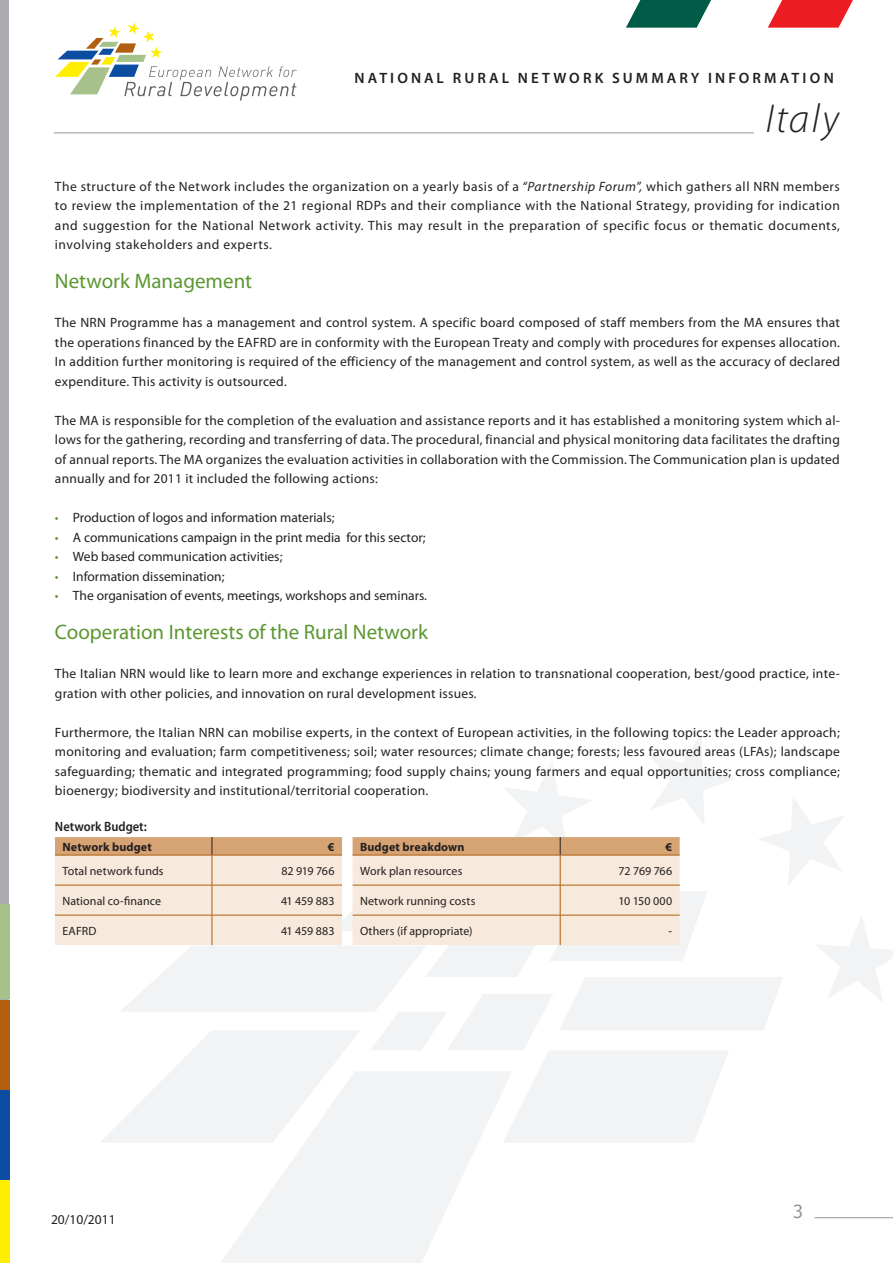
<style>
.page{position:relative;width:893px;height:1263px;background:#fff}
.page>*{position:absolute;margin:0;border:0;box-sizing:border-box;transform-origin:0 0}
.t1{font:italic 300 40.5px "Myriad Pro";letter-spacing:.055em;color:#231f20}
.head{font:21px "Myriad Pro";color:#5c9731}
.t2{font:18px "Tahoma";color:#939598}
.t3{font:600 15px "Myriad Pro";letter-spacing:.205em;color:#231f20}
.body{font:13.5px/19.5px "Myriad Pro";letter-spacing:.02em;color:#231f20;text-align:justify}
.body_bullet{font:13.5px "Myriad Pro";color:#231f20}
.t4{font:600 semi-condensed 13.5px "Myriad Pro";color:#231f20}
.table_body{font:12px "Myriad Pro";letter-spacing:.005em;color:#231f20}
.table_head{font:700 12px "Myriad Pro";letter-spacing:.015em;color:#231f20}
.s1{font-style:italic}
.s2{color:#5c9731}
</style>
<div class="page">
<svg style="left:101px;top:736px;width:792px;height:527px"></svg>
<svg style="left:55px;top:22px;width:242px;height:79px"></svg>
<div style="left:0;top:0;width:9px;height:1263px;background:#abacb0"></div>
<div style="left:0;top:1000px;width:9px;height:90px;background:#b05f0f"></div>
<div style="left:0;top:1090px;width:9px;height:90px;background:#0d4da1"></div>
<div style="left:0;top:1180px;width:9px;height:83px;background:#ffee01"></div>
<div style="left:0;top:904px;width:9px;height:94px;background:#a6c28a"></div>
<hr style="left:814px;top:1217px;width:79px;height:1px;background:#939598">
<svg style="left:626px;top:0;width:227px;height:28px"></svg>
<hr style="left:54px;top:132px;width:700px;height:1px;background:#939598">
<div style="left:55px;top:855px;width:625px;height:90px;background:#f7e9db"></div>
<svg style="left:55px;top:837px;width:625px;height:18px;background:#d5a374"></svg>
<hr style="left:55px;top:855px;width:157px;height:1px;background:#b05f0f">
<hr style="left:212px;top:855px;width:130px;height:1px;background:#b05f0f">
<hr style="left:212px;top:855px;width:1px;height:30px;background:#b05f0f">
<hr style="left:353px;top:855px;width:207px;height:1px;background:#b05f0f">
<hr style="left:560px;top:855px;width:120px;height:1px;background:#b05f0f">
<hr style="left:560px;top:855px;width:1px;height:30px;background:#b05f0f">
<hr style="left:55px;top:885px;width:157px;height:1px;background:#b05f0f">
<hr style="left:212px;top:885px;width:130px;height:1px;background:#b05f0f">
<hr style="left:212px;top:885px;width:1px;height:30px;background:#b05f0f">
<hr style="left:353px;top:885px;width:207px;height:1px;background:#b05f0f">
<hr style="left:560px;top:885px;width:120px;height:1px;background:#b05f0f">
<hr style="left:560px;top:885px;width:1px;height:30px;background:#b05f0f">
<hr style="left:55px;top:915px;width:157px;height:1px;background:#b05f0f">
<hr style="left:212px;top:915px;width:130px;height:1px;background:#b05f0f">
<hr style="left:212px;top:915px;width:1px;height:30px;background:#b05f0f">
<hr style="left:353px;top:915px;width:207px;height:1px;background:#b05f0f">
<hr style="left:560px;top:915px;width:120px;height:1px;background:#b05f0f">
<hr style="left:560px;top:915px;width:1px;height:30px;background:#b05f0f">
<p class="t3" style="left:355px;top:69px;width:481px">NATIONAL RURAL NETWORK SUMMARY INFORMATION</p>
<h1 class="t1" style="left:765px;top:97px;width:75px">Italy</h1>
<p class="body" style="left:55px;top:176px;width:786px">The structure of the Network includes the organization on a yearly basis of a <span class="s1">“Partnership Forum”,</span> which gathers all NRN members to review the implementation of the 21 regional RDPs and their compliance with the National Strategy, providing for indication and suggestion for the National Network activity. This may result in the preparation of specific focus or thematic documents, involving stakeholders and experts.</p>
<p class="head" style="left:55px;top:268px;width:199px">Network Management</p>
<p class="body" style="left:55px;top:313px;width:786px">The NRN Programme has a management and control system. A specific board composed of staff members from the MA ensures that the operations financed by the EAFRD are in conformity with the European Treaty and comply with procedures for expenses allocation.<br>In addition further monitoring is required of the efficiency of the management and control system, as well as the accuracy of declared expenditure. This activity is outsourced.</p>
<p class="body" style="left:55px;top:410px;width:786px">The MA is responsible for the completion of the evaluation and assistance reports and it has established a monitoring system which al&shy;lows for the gathering, recording and transferring of data. The procedural, financial and physical monitoring data facilitates the drafting of annual reports. The MA organizes the evaluation activities in collaboration with the Commission. The Communication plan is updated annually and for 2011 it included the following actions:</p>
<p class="body_bullet" style="left:55px;top:509px;width:281px"><span class="s2">•</span> Production of logos and information materials;</p>
<p class="body_bullet" style="left:55px;top:529px;width:372px"><span class="s2">•</span> A communications campaign in the print media for this sector;</p>
<p class="body_bullet" style="left:55px;top:548px;width:229px"><span class="s2">•</span> Web based communication activities;</p>
<p class="body_bullet" style="left:55px;top:568px;width:171px"><span class="s2">•</span> Information dissemination;</p>
<p class="body_bullet" style="left:55px;top:587px;width:374px"><span class="s2">•</span> The organisation of events, meetings, workshops and seminars.</p>
<p class="head" style="left:55px;top:619px;width:375px">Cooperation Interests of the Rural Network</p>
<p class="body" style="left:55px;top:664px;width:786px">The Italian NRN would like to learn more and exchange experiences in relation to transnational cooperation, best/good practice, inte&shy;gration with other policies, and innovation on rural development issues.</p>
<p class="body" style="left:55px;top:722px;width:786px">Furthermore, the Italian NRN can mobilise experts, in the context of European activities, in the following topics: the Leader approach; monitoring and evaluation; farm competitiveness; soil; water resources; climate change; forests; less favoured areas (LFAs); landscape safeguarding; thematic and integrated programming; food supply chains; young farmers and equal opportunities; cross compliance; bioenergy; biodiversity and institutional/territorial cooperation.</p>
<p class="t4" style="left:55px;top:819px;width:93px">Network Budget:</p>
<p class="table_head" style="left:62px;top:839px;width:91px">Network budget</p>
<p class="table_head" style="left:328px;top:839px;width:8px">€</p>
<p class="table_head" style="left:360px;top:839px;width:106px">Budget breakdown</p>
<p class="table_head" style="left:665px;top:839px;width:8px">€</p>
<p class="table_body" style="left:62px;top:863px;width:103px">Total network funds</p>
<p class="table_body" style="left:281px;top:863px;width:55px">82 919 766</p>
<p class="table_body" style="left:360px;top:863px;width:104px">Work plan resources</p>
<p class="table_body" style="left:618px;top:863px;width:55px">72 769 766</p>
<p class="table_body" style="left:62px;top:893px;width:100px">National co-finance</p>
<p class="table_body" style="left:281px;top:893px;width:55px">41 459 883</p>
<p class="table_body" style="left:360px;top:893px;width:117px">Network running costs</p>
<p class="table_body" style="left:618px;top:893px;width:55px">10 150 000</p>
<p class="table_body" style="left:62px;top:923px;width:35px">EAFRD</p>
<p class="table_body" style="left:281px;top:923px;width:55px">41 459 883</p>
<p class="table_body" style="left:360px;top:923px;width:114px">Others (if appropriate)</p>
<p class="table_body" style="left:668px;top:923px;width:5px">-</p>
<p class="body" style="left:51px;top:1210px;width:66px">20/10/2011</p>
<h3 class="t2" style="left:793px;top:1200px;width:11px">3</h3>
</div>
